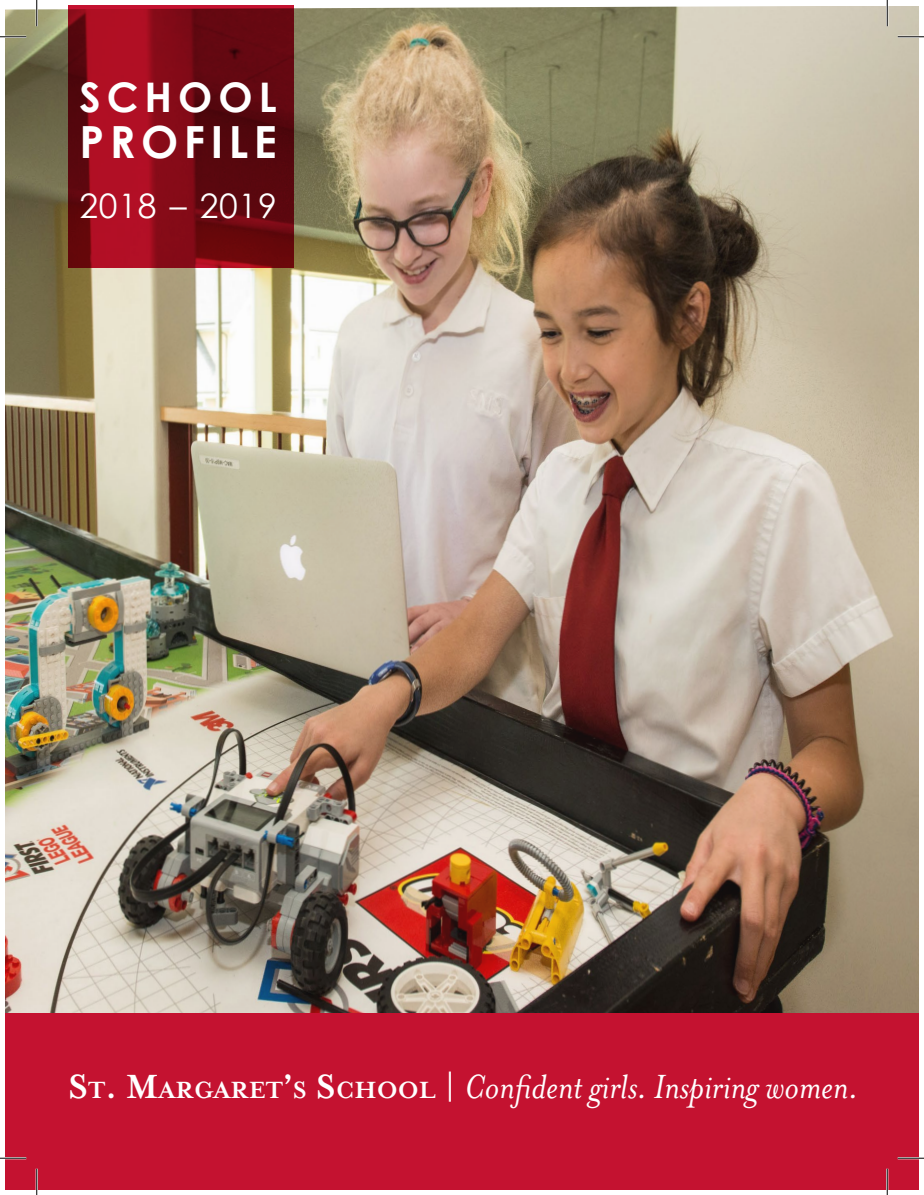
<style>
.page{position:relative;width:924px;height:1195px;background:#fff}
.page>*{position:absolute;margin:0;border:0;box-sizing:border-box;transform-origin:0 0}
.t1{font:700 44.27px "Century Gothic";letter-spacing:.125em;color:#fff}
.t2{font:700 40.77px "Century Gothic";letter-spacing:.145em;color:#fff}
.t3{font:italic 38.5px "Mrs Eaves";color:#fff}
.t4{font:33.77px "Century Gothic";letter-spacing:.02em;color:#fff}
.s1{font-weight:700;font-style:normal}
.s2{font-weight:700;font-style:normal;font-size:26.95px}
</style>
<div class="page">
<img style="left:5px;top:6px;width:914px;height:1007px">
<svg style="left:68px;top:5px;width:226px;height:262px;background:#7e0a16"></svg>
<div style="left:5px;top:1013px;width:914px;height:176px;background:#c41230"></div>
<hr style="left:0;top:36px;width:26px;height:2px;background:#fff">
<hr style="left:898px;top:36px;width:26px;height:2px;background:#fff">
<hr style="left:0;top:1156px;width:26px;height:2px;background:#fff">
<hr style="left:898px;top:1156px;width:26px;height:2px;background:#fff">
<hr style="left:36px;top:0;width:2px;height:26px;background:#fff">
<hr style="left:36px;top:1168px;width:2px;height:26px;background:#fff">
<hr style="left:886px;top:0;width:2px;height:26px;background:#fff">
<hr style="left:886px;top:1168px;width:2px;height:26px;background:#fff">
<svg style="left:0;top:36px;width:26px;height:1px"></svg>
<svg style="left:898px;top:36px;width:26px;height:1px"></svg>
<svg style="left:0;top:1157px;width:26px;height:1px"></svg>
<svg style="left:898px;top:1157px;width:26px;height:1px"></svg>
<svg style="left:36px;top:0;width:1px;height:26px"></svg>
<svg style="left:36px;top:1168px;width:1px;height:26px"></svg>
<svg style="left:887px;top:0;width:1px;height:26px"></svg>
<svg style="left:887px;top:1168px;width:1px;height:26px"></svg>
<p class="t2" style="left:80px;top:66px;width:199px">SCHOOL</p>
<p class="t1" style="left:80px;top:108px;width:199px">PROFILE</p>
<p class="t4" style="left:80px;top:182px;width:199px">2018 – 2019</p>
<p class="t3" style="left:68px;top:1065px;width:792px"><span class="s1">S</span><span class="s2">T</span><span class="s1">. M</span><span class="s2">ARGARET</span><span class="s1">’</span><span class="s2">S</span> <span class="s1">S</span><span class="s2">CHOOL</span> <span class="s1">|</span> Confident girls. Inspiring women.</p>
</div>
